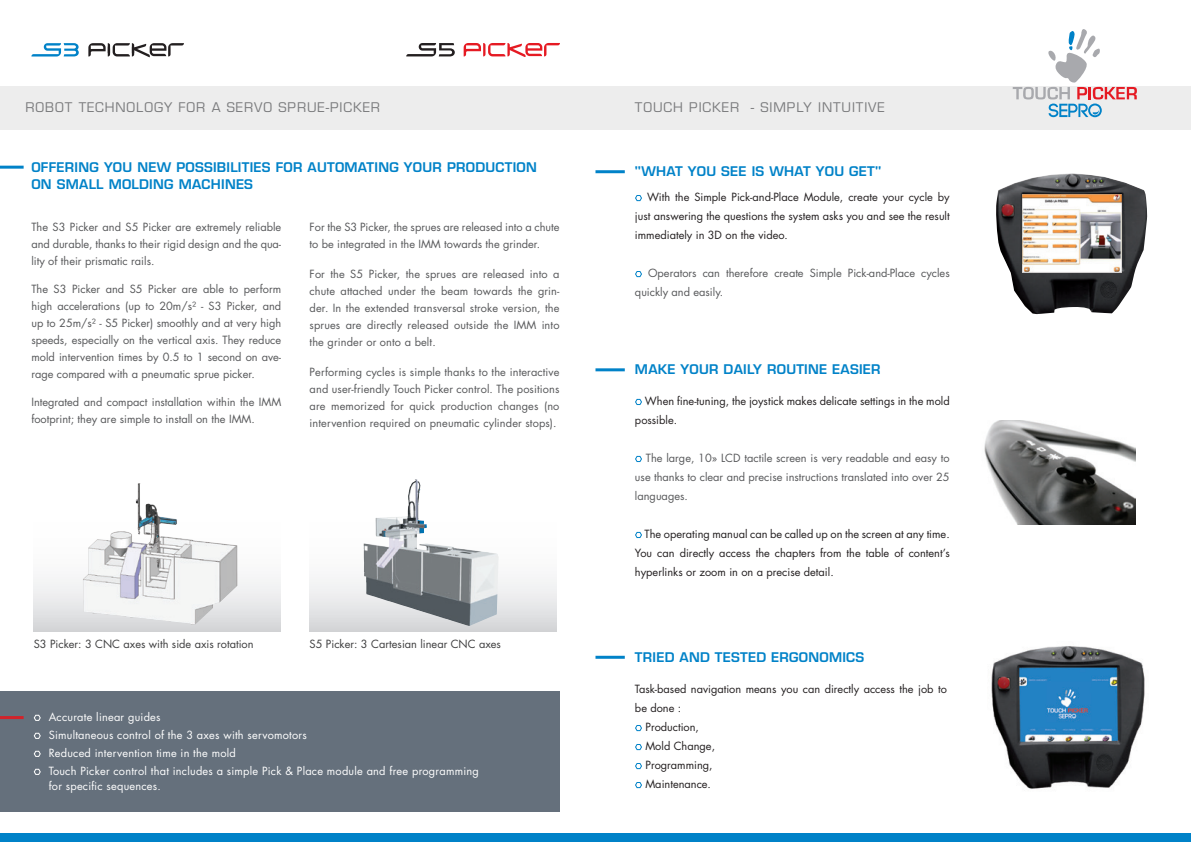
<style>
.page{position:relative;width:1191px;height:842px;background:#fff}
.page>*{position:absolute;margin:0;border:0;box-sizing:border-box;transform-origin:0 0}
.t1{font:600 13px "Eurostile";letter-spacing:.02em;color:#0082c8}
.t2{font:13px "Eurostile";letter-spacing:.07em;color:#7a7b7d}
.t3{font:11px/17px "Futura";color:#57585a;text-align:justify}
.t4{font:11px/19px "Futura";color:#231f20;text-align:justify}
.t5{font:11px/15px "Futura";letter-spacing:.02em;color:#fff}
.t6{font:11px "Futura";color:#3e3e3f}
</style>
<div class="page">
<div style="left:0;top:833px;width:1191px;height:9px;background:#0082c8"></div>
<div style="left:0;top:692px;width:559px;height:120px;background:#65707c"></div>
<svg style="left:33px;top:714px;width:8px;height:7px"></svg>
<svg style="left:33px;top:732px;width:8px;height:7px"></svg>
<svg style="left:33px;top:750px;width:8px;height:7px"></svg>
<svg style="left:33px;top:768px;width:8px;height:7px"></svg>
<svg style="left:88px;top:43px;width:96px;height:14px"></svg>
<svg style="left:31px;top:43px;width:48px;height:14px"></svg>
<hr style="left:0;top:166px;width:24px;height:3px;background:#0082c8">
<hr style="left:0;top:716px;width:24px;height:3px;background:#d1232a">
<svg style="left:635px;top:195px;width:7px;height:7px"></svg>
<svg style="left:635px;top:271px;width:7px;height:7px"></svg>
<hr style="left:595px;top:170px;width:30px;height:3px;background:#0082c8">
<svg style="left:635px;top:725px;width:7px;height:7px"></svg>
<svg style="left:635px;top:744px;width:7px;height:7px"></svg>
<svg style="left:635px;top:763px;width:7px;height:7px"></svg>
<svg style="left:635px;top:782px;width:7px;height:7px"></svg>
<hr style="left:595px;top:656px;width:30px;height:3px;background:#0082c8">
<hr style="left:595px;top:368px;width:30px;height:3px;background:#0082c8">
<svg style="left:635px;top:398px;width:7px;height:7px"></svg>
<svg style="left:635px;top:455px;width:7px;height:7px"></svg>
<svg style="left:635px;top:531px;width:7px;height:7px"></svg>
<img style="left:991px;top:646px;width:154px;height:143px">
<img style="left:984px;top:420px;width:151px;height:104px">
<img style="left:996px;top:173px;width:151px;height:141px">
<img style="left:1022px;top:194px;width:100px;height:78px">
<div style="left:0;top:86px;width:1191px;height:44px;background:#ededed"></div>
<svg style="left:463px;top:43px;width:97px;height:14px"></svg>
<svg style="left:406px;top:43px;width:49px;height:13px"></svg>
<svg style="left:34px;top:545px;width:247px;height:86px"></svg>
<img style="left:83px;top:483px;width:154px;height:142px">
<svg style="left:310px;top:545px;width:247px;height:86px"></svg>
<img style="left:363px;top:479px;width:73px;height:137px">
<svg style="left:1012px;top:29px;width:124px;height:88px"></svg>
<p class="t2" style="left:26px;top:100px;width:356px">ROBOT TECHNOLOGY FOR A SERVO SPRUE-PICKER</p>
<p class="t1" style="left:31px;top:159px;width:507px">OFFERING YOU NEW POSSIBILITIES FOR AUTOMATING YOUR PRODUCTION</p>
<p class="t1" style="left:31px;top:176px;width:223px">ON SMALL MOLDING MACHINES</p>
<p class="t3" style="left:31px;top:219px;width:251px">The S3 Picker and S5 Picker are extremely reliable and durable, thanks to their rigid design and the qua&shy;lity of their prismatic rails.</p>
<p class="t3" style="left:31px;top:281px;width:251px">The S3 Picker and S5 Picker are able to perform high accelerations (up to 20m/s² - S3 Picker, and up to 25m/s² - S5 Picker) smoothly and at very high speeds, especially on the vertical axis. They reduce mold intervention times by 0.5 to 1 second on ave&shy;rage compared with a pneumatic sprue picker.</p>
<p class="t3" style="left:31px;top:394px;width:251px">Integrated and compact installation within the IMM footprint; they are simple to install on the IMM.</p>
<p class="t3" style="left:310px;top:219px;width:251px">For the S3 Picker, the sprues are released into a chute to be integrated in the IMM towards the grinder.</p>
<p class="t3" style="left:310px;top:266px;width:251px">For the S5 Picker, the sprues are released into a chute attached under the beam towards the grin&shy;der. In the extended transversal stroke version, the sprues are directly released outside the IMM into the grinder or onto a belt.</p>
<p class="t3" style="left:310px;top:364px;width:251px">Performing cycles is simple thanks to the interactive and user-friendly Touch Picker control. The positions are memorized for quick production changes (no intervention required on pneumatic cylinder stops).</p>
<p class="t6" style="left:34px;top:637px;width:221px">S3 Picker: 3 CNC axes with side axis rotation</p>
<p class="t6" style="left:310px;top:637px;width:193px">S5 Picker: 3 Cartesian linear CNC axes</p>
<p class="t5" style="left:49px;top:709px;width:113px">Accurate linear guides</p>
<p class="t5" style="left:49px;top:727px;width:260px">Simultaneous control of the 3 axes with servomotors</p>
<p class="t5" style="left:49px;top:745px;width:189px">Reduced intervention time in the mold</p>
<p class="t5" style="left:49px;top:763px;width:432px">Touch Picker control that includes a simple Pick &amp; Place module and free programming for specific sequences.</p>
<p class="t2" style="left:635px;top:100px;width:251px">TOUCH PICKER - SIMPLY INTUITIVE</p>
<p class="t1" style="left:635px;top:163px;width:248px">"WHAT YOU SEE IS WHAT YOU GET"</p>
<p class="t4" style="left:635px;top:187px;width:316px;text-indent:12px">With the Simple Pick-and-Place Module, create your cycle by just answering the questions the system asks you and see the result immediately in 3D on the video.</p>
<p class="t3" style="left:635px;top:263px;width:316px;line-height:19px;text-indent:13px">Operators can therefore create Simple Pick-and-Place cycles quickly and easily.</p>
<p class="t1" style="left:635px;top:361px;width:247px">MAKE YOUR DAILY ROUTINE EASIER</p>
<p class="t4" style="left:635px;top:391px;width:316px;text-indent:10px">When fine-tuning, the joystick makes delicate settings in the mold possible.</p>
<p class="t3" style="left:635px;top:448px;width:316px;line-height:19px;text-indent:11px">The large, 10» LCD tactile screen is very readable and easy to use thanks to clear and precise instructions translated into over 25 languages.</p>
<p class="t4" style="left:635px;top:524px;width:316px;text-indent:10px">The operating manual can be called up on the screen at any time.<br>You can directly access the chapters from the table of content’s hyperlinks or zoom in on a precise detail.</p>
<p class="t1" style="left:635px;top:649px;width:231px">TRIED AND TESTED ERGONOMICS</p>
<p class="t4" style="left:635px;top:679px;width:313px">Task-based navigation means you can directly access the job to be done :</p>
<p class="t4" style="left:645px;top:717px;width:55px">Production,</p>
<p class="t4" style="left:645px;top:736px;width:71px">Mold Change,</p>
<p class="t4" style="left:645px;top:755px;width:69px">Programming,</p>
<p class="t4" style="left:645px;top:774px;width:67px">Maintenance.</p>
</div>
